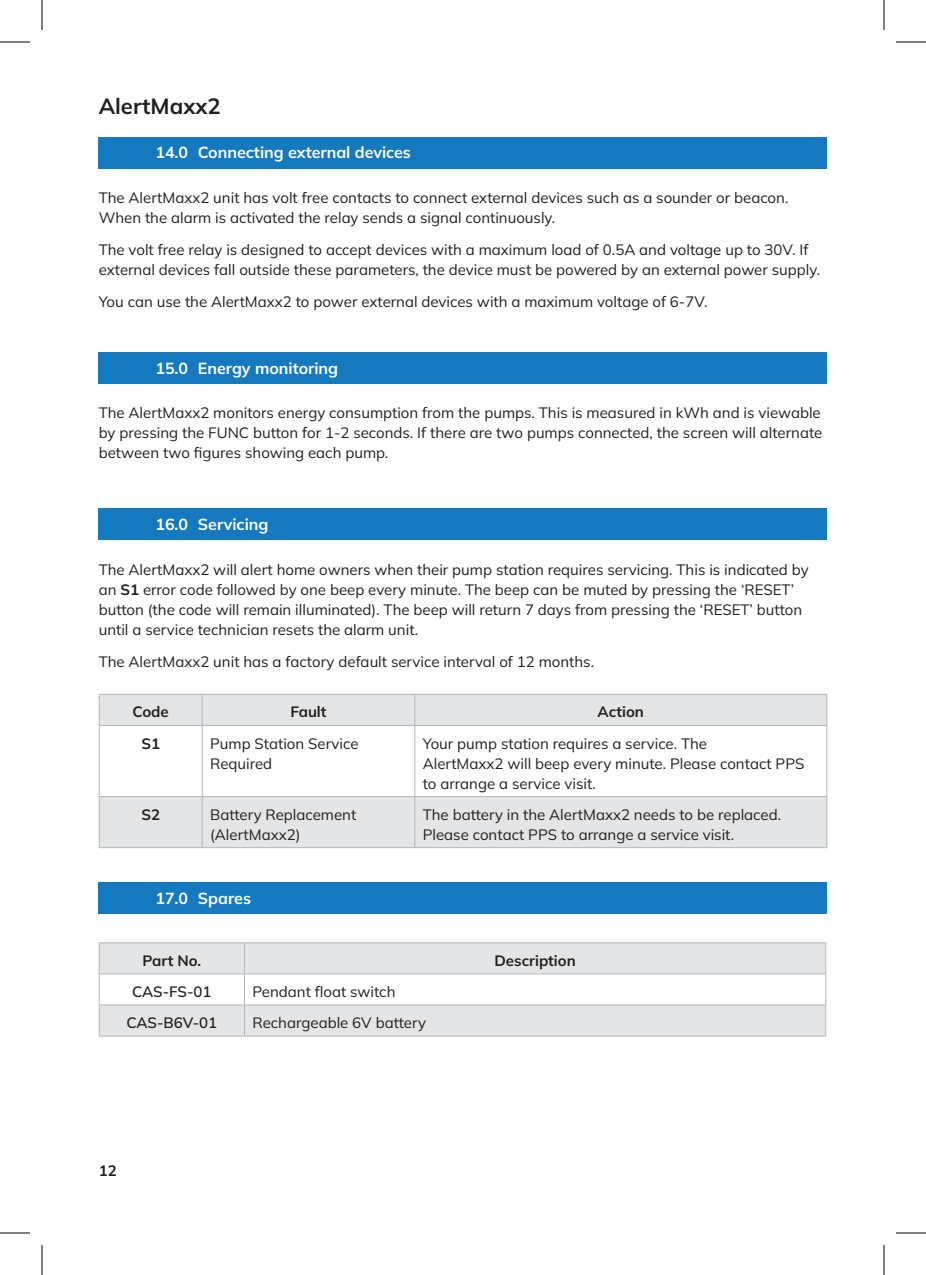
<style>
.page{position:relative;width:926px;height:1275px;background:#fff}
.page>*{position:absolute;margin:0;border:0;box-sizing:border-box;transform-origin:0 0}
.Heading{font:700 22px "Mulish";color:#231f20}
.Blue_Headings{font:700 16px "Mulish";color:#fff}
.Numbers{font:15px/20px "Mulish";color:#231f20}
.Body{font:15px/20px "Mulish";color:#231f20}
.Body-2{font:700 15px "Mulish";color:#231f20}
.Numbers-2{font:600 15px "Mulish";letter-spacing:-.005em;color:#231f20}
.Numbers-3{font:700 15px "Mulish";color:#231f20}
.s1{font-weight:700}
</style>
<div class="page">
<div style="left:99px;top:137px;width:728px;height:31px;background:#1579bf"></div>
<div style="left:99px;top:509px;width:728px;height:31px;background:#1579bf"></div>
<div style="left:99px;top:882px;width:728px;height:32px;background:#1579bf"></div>
<div style="left:100px;top:943px;width:725px;height:92px;background:#e4e5e7"></div>
<svg style="left:100px;top:974px;width:725px;height:30px"></svg>
<hr style="left:99px;top:942px;width:145px;height:1px;background:#b2b7bb">
<hr style="left:99px;top:943px;width:1px;height:30px;background:#b2b7bb">
<hr style="left:244px;top:942px;width:582px;height:1px;background:#b2b7bb">
<hr style="left:244px;top:943px;width:1px;height:30px;background:#b2b7bb">
<hr style="left:825px;top:943px;width:1px;height:30px;background:#b2b7bb">
<hr style="left:99px;top:973px;width:145px;height:1px;background:#b2b7bb">
<hr style="left:99px;top:974px;width:1px;height:30px;background:#b2b7bb">
<hr style="left:244px;top:973px;width:582px;height:1px;background:#b2b7bb">
<hr style="left:244px;top:974px;width:1px;height:30px;background:#b2b7bb">
<hr style="left:825px;top:974px;width:1px;height:30px;background:#b2b7bb">
<hr style="left:99px;top:1004px;width:145px;height:1px;background:#b2b7bb">
<hr style="left:99px;top:1005px;width:1px;height:30px;background:#b2b7bb">
<hr style="left:244px;top:1004px;width:582px;height:1px;background:#b2b7bb">
<hr style="left:244px;top:1005px;width:1px;height:30px;background:#b2b7bb">
<hr style="left:825px;top:1005px;width:1px;height:30px;background:#b2b7bb">
<hr style="left:99px;top:1035px;width:145px;height:1px;background:#b2b7bb">
<hr style="left:244px;top:1035px;width:582px;height:1px;background:#b2b7bb">
<svg style="left:100px;top:695px;width:726px;height:152px;fill:#e4e5e7"></svg>
<hr style="left:99px;top:694px;width:103px;height:1px;background:#b2b7bb">
<hr style="left:99px;top:695px;width:1px;height:30px;background:#b2b7bb">
<hr style="left:202px;top:694px;width:213px;height:1px;background:#b2b7bb">
<hr style="left:202px;top:695px;width:1px;height:30px;background:#b2b7bb">
<hr style="left:415px;top:694px;width:412px;height:1px;background:#b2b7bb">
<hr style="left:414px;top:695px;width:1px;height:30px;background:#b2b7bb">
<hr style="left:826px;top:695px;width:1px;height:30px;background:#b2b7bb">
<hr style="left:99px;top:725px;width:103px;height:1px;background:#b2b7bb">
<hr style="left:99px;top:726px;width:1px;height:70px;background:#b2b7bb">
<hr style="left:202px;top:725px;width:213px;height:1px;background:#b2b7bb">
<hr style="left:202px;top:726px;width:1px;height:70px;background:#b2b7bb">
<hr style="left:415px;top:725px;width:412px;height:1px;background:#b2b7bb">
<hr style="left:414px;top:726px;width:1px;height:70px;background:#b2b7bb">
<hr style="left:826px;top:726px;width:1px;height:70px;background:#b2b7bb">
<hr style="left:99px;top:796px;width:103px;height:1px;background:#b2b7bb">
<hr style="left:99px;top:797px;width:1px;height:50px;background:#b2b7bb">
<hr style="left:202px;top:796px;width:213px;height:1px;background:#b2b7bb">
<hr style="left:202px;top:797px;width:1px;height:50px;background:#b2b7bb">
<hr style="left:415px;top:796px;width:412px;height:1px;background:#b2b7bb">
<hr style="left:414px;top:797px;width:1px;height:50px;background:#b2b7bb">
<hr style="left:826px;top:797px;width:1px;height:50px;background:#b2b7bb">
<hr style="left:99px;top:847px;width:103px;height:1px;background:#b2b7bb">
<hr style="left:202px;top:847px;width:213px;height:1px;background:#b2b7bb">
<hr style="left:415px;top:847px;width:412px;height:1px;background:#b2b7bb">
<div style="left:99px;top:353px;width:728px;height:31px;background:#1579bf"></div>
<hr style="left:0;top:42px;width:30px;height:1px;background:#000">
<hr style="left:896px;top:42px;width:30px;height:1px;background:#000">
<hr style="left:0;top:1232px;width:30px;height:1px;background:#000">
<hr style="left:896px;top:1232px;width:30px;height:1px;background:#000">
<hr style="left:42px;top:0;width:1px;height:30px;background:#000">
<hr style="left:42px;top:1245px;width:1px;height:30px;background:#000">
<hr style="left:884px;top:0;width:1px;height:30px;background:#000">
<hr style="left:884px;top:1245px;width:1px;height:30px;background:#000">
<p class="Heading" style="left:99px;top:91px;width:124px">AlertMaxx2</p>
<p class="Blue_Headings" style="left:155px;top:142px;width:257px">14.0 Connecting external devices</p>
<p class="Numbers" style="left:99px;top:187px;width:691px">The AlertMaxx2 unit has volt free contacts to connect external devices such as a sounder or beacon.<br>When the alarm is activated the relay sends a signal continuously.</p>
<p class="Numbers" style="left:99px;top:239px;width:723px">The volt free relay is designed to accept devices with a maximum load of 0.5A and voltage up to 30V. If external devices fall outside these parameters, the device must be powered by an external power supply.</p>
<p class="Numbers" style="left:99px;top:291px;width:610px">You can use the AlertMaxx2 to power external devices with a maximum voltage of 6-7V.</p>
<p class="Blue_Headings" style="left:155px;top:357px;width:184px">15.0 Energy monitoring</p>
<p class="Numbers" style="left:99px;top:402px;width:725px;text-align:justify">The AlertMaxx2 monitors energy consumption from the pumps. This is measured in kWh and is viewable by pressing the FUNC button for 1-2 seconds. If there are two pumps connected, the screen will alternate between two figures showing each pump.</p>
<p class="Blue_Headings" style="left:155px;top:513px;width:115px">16.0 Servicing</p>
<p class="Numbers" style="left:99px;top:559px;width:711px">The AlertMaxx2 will alert home owners when their pump station requires servicing. This is indicated by an <span class="s1">S1</span> error code followed by one beep every minute. The beep can be muted by pressing the ‘RESET’ button (the code will remain illuminated). The beep will return 7 days from pressing the ‘RESET’ button until a service technician resets the alarm unit.</p>
<p class="Numbers" style="left:99px;top:651px;width:497px">The AlertMaxx2 unit has a factory default service interval of 12 months.</p>
<p class="Body-2" style="left:133px;top:702px;width:38px">Code</p>
<p class="Body-2" style="left:290px;top:702px;width:38px">Fault</p>
<p class="Body-2" style="left:598px;top:702px;width:48px">Action</p>
<p class="Body-2" style="left:141px;top:733px;width:20px">S1</p>
<p class="Body" style="left:210px;top:733px;width:150px">Pump Station Service<br>Required</p>
<p class="Body" style="left:423px;top:733px;width:286px">Your pump station requires a service. The</p>
<p class="Body" style="left:423px;top:753px;width:383px">AlertMaxx2 will beep every minute. Please contact PPS to arrange a service visit.</p>
<p class="Body-2" style="left:141px;top:804px;width:20px">S2</p>
<p class="Body" style="left:210px;top:804px;width:148px">Battery Replacement (AlertMaxx2)</p>
<p class="Body" style="left:423px;top:804px;width:360px">The battery in the AlertMaxx2 needs to be replaced.<br>Please contact PPS to arrange a service visit.</p>
<p class="Blue_Headings" style="left:155px;top:887px;width:97px">17.0 Spares</p>
<p class="Numbers-3" style="left:142px;top:950px;width:60px">Part No.</p>
<p class="Numbers-3" style="left:494px;top:950px;width:83px">Description</p>
<p class="Numbers-2" style="left:132px;top:981px;width:81px">CAS-FS-01</p>
<p class="Numbers" style="left:252px;top:981px;width:144px">Pendant float switch</p>
<p class="Numbers-2" style="left:126px;top:1012px;width:92px">CAS-B6V-01</p>
<p class="Numbers" style="left:252px;top:1012px;width:175px">Rechargeable 6V battery</p>
<p class="Body-2" style="left:99px;top:1160px;width:19px">12</p>
</div>
